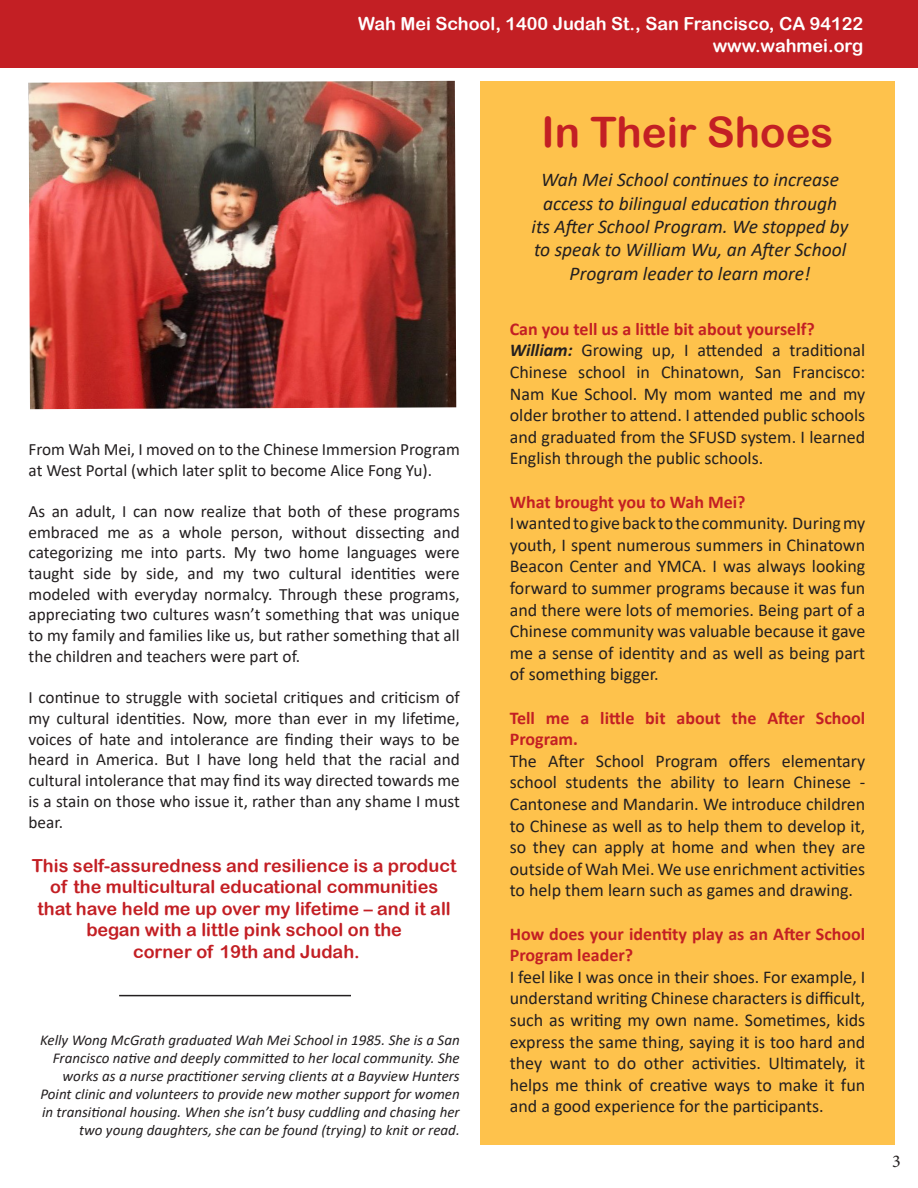
<style>
.page{position:relative;width:918px;height:1188px;background:#fff}
.page>*{position:absolute;margin:0;border:0;box-sizing:border-box;transform-origin:0 0}
.t1{font:42px "Arial Rounded MT Bold";color:#c31f24}
.t2{font:italic 19.5px/23.4px "Calibri";color:#231f20;text-align:center}
.t3{font:18px/21.6px "Calibri";color:#231f20;text-align:justify}
.t4{font:18px/21.6px "Arial Rounded MT Bold";color:#c31f24;text-align:center}
.t5{font:700 18px/21.6px "Calibri";color:#c31f24}
.t6{font:18px "Arial Rounded MT Bold";color:#fff}
.t7{font:18px "Minion Pro";color:#231f20}
.t8{font:17.25px/20.7px "Calibri";color:#231f20;text-align:justify}
.t9{font:italic 15px/18px "Calibri";color:#231f20;text-align:right}
.s1{font-weight:700;font-style:italic}
</style>
<div class="page">
<div style="left:480px;top:81px;width:415px;height:1064px;background:#fec24c"></div>
<div style="left:0;top:0;width:918px;height:68px;background:#c31f24"></div>
<img style="left:29px;top:81px;width:427px;height:328px">
<hr style="left:119px;top:995px;width:232px;height:1px;background:#231f20">
<p class="t6" style="left:358px;top:13px;width:507px">Wah Mei School, 1400 Judah St., San Francisco, CA 94122</p>
<p class="t6" style="left:713px;top:35px;width:152px">www.wahmei.org</p>
<p class="t8" style="left:29px;top:438px;width:433px">From Wah Mei, I moved on to the Chinese Immersion Program at West Portal (which later split to become Alice Fong Yu).</p>
<p class="t8" style="left:29px;top:500px;width:433px">As an adult, I can now realize that both of these programs embraced me as a whole person, without dissecting and categorizing me into parts. My two home languages were taught side by side, and my two cultural identities were modeled with everyday normalcy. Through these programs, appreciating two cultures wasn’t something that was unique to my family and families like us, but rather something that all the children and teachers were part of.</p>
<p class="t8" style="left:29px;top:687px;width:433px">I continue to struggle with societal critiques and criticism of my cultural identities. Now, more than ever in my lifetime, voices of hate and intolerance are finding their ways to be heard in America. But I have long held that the racial and cultural intolerance that may find its way directed towards me is a stain on those who issue it, rather than any shame I must bear.</p>
<p class="t4" style="left:32px;top:854px;width:426px">This self-assuredness and resilience is a product of the multicultural educational communities that have held me up over my lifetime – and it all began with a little pink school on the</p>
<p class="t4" style="left:133px;top:941px;width:228px">corner of 19th and Judah.</p>
<p class="t9" style="left:40px;top:1030px;width:421px">Kelly Wong McGrath graduated Wah Mei School in 1985. She is a San Francisco native and deeply committed to her local community. She works as a nurse practitioner serving clients at a Bayview Hunters Point clinic and volunteers to provide new mother support for women in transitional housing. When she isn’t busy cuddling and chasing her two young daughters, she can be found (trying) to knit or read.</p>
<p class="t1" style="left:542px;top:107px;width:293px">In Their Shoes</p>
<p class="t2" style="left:532px;top:167px;width:318px">Wah Mei School continues to increase access to bilingual education through its After School Program. We stopped by to speak to William Wu, an After School Program leader to learn more!</p>
<p class="t5" style="left:510px;top:318px;width:307px">Can you tell us a little bit about yourself?</p>
<p class="t3" style="left:510px;top:339px;width:357px"><span class="s1">William:</span> Growing up, I attended a traditional Chinese school in Chinatown, San Francisco:<br>Nam Kue School. My mom wanted me and my older brother to attend. I attended public schools and graduated from the SFUSD system. I learned English through the public schools.</p>
<p class="t5" style="left:510px;top:491px;width:237px">What brought you to Wah Mei?</p>
<p class="t3" style="left:510px;top:512px;width:357px">I wanted to give back to the community. During my youth, I spent numerous summers in Chinatown Beacon Center and YMCA. I was always looking forward to summer programs because it was fun and there were lots of memories. Being part of a Chinese community was valuable because it gave me a sense of identity and as well as being part of something bigger.</p>
<p class="t5" style="left:510px;top:707px;width:357px">Tell me a little bit about the After School<br>Program.</p>
<p class="t3" style="left:510px;top:750px;width:357px">The After School Program offers elementary school students the ability to learn Chinese - Cantonese and Mandarin. We introduce children to Chinese as well as to help them to develop it, so they can apply at home and when they are outside of Wah Mei. We use enrichment activities to help them learn such as games and drawing.</p>
<p class="t5" style="left:510px;top:923px;width:357px">How does your identity play as an After School<br>Program leader?</p>
<p class="t3" style="left:510px;top:966px;width:357px">I feel like I was once in their shoes. For example, I understand writing Chinese characters is difficult, such as writing my own name. Sometimes, kids express the same thing, saying it is too hard and they want to do other activities. Ultimately, it helps me think of creative ways to make it fun and a good experience for the participants.</p>
<p class="t7" style="left:892px;top:1149px;width:10px">3</p>
</div>
